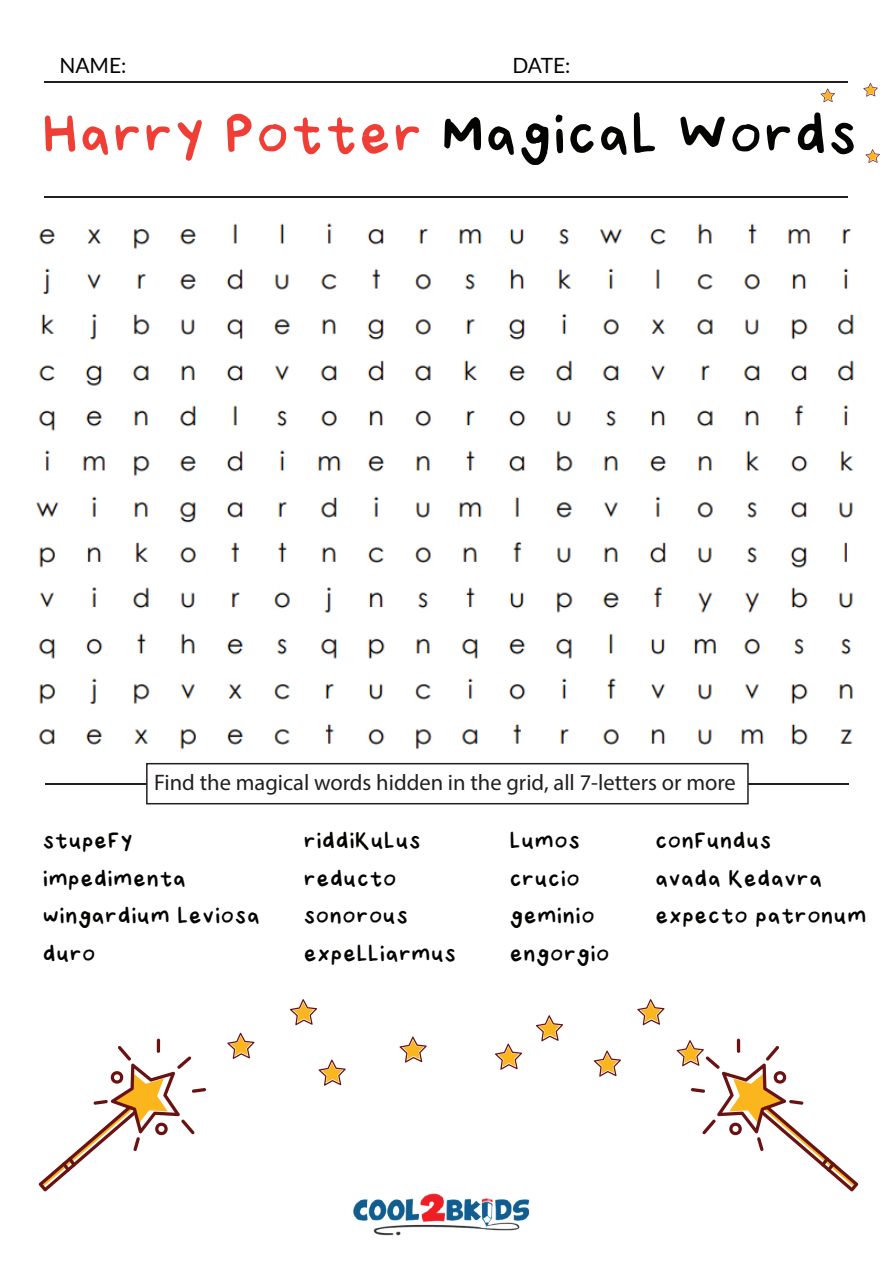
<style>
.page{position:relative;width:893px;height:1263px;background:#fff}
.page>*{position:absolute;margin:0;border:0;box-sizing:border-box;transform-origin:0 0}
.t1{font:70.5px "Kids Corner";color:#040503}
.t2{font:28.5px/37.5px "Kids Corner";color:#040503}
.t3{font:22.5px "Myriad Pro";color:#231f20}
.t4{font:21px "Lato";color:#040503}
.s1{color:#ee3e35}
</style>
<div class="page">
<hr style="left:46px;top:783px;width:803px;height:1px;background:#231f20">
<hr style="left:45px;top:196px;width:803px;height:1px;background:#231f20">
<hr style="left:45px;top:81px;width:803px;height:1px;background:#231f20">
<img style="left:353px;top:1193px;width:177px;height:43px">
<svg style="left:290px;top:999px;width:27px;height:26px"></svg>
<svg style="left:227px;top:1033px;width:28px;height:26px"></svg>
<svg style="left:318px;top:1059px;width:28px;height:27px"></svg>
<svg style="left:399px;top:1036px;width:28px;height:27px"></svg>
<svg style="left:495px;top:1043px;width:27px;height:27px"></svg>
<svg style="left:536px;top:1015px;width:27px;height:26px"></svg>
<svg style="left:594px;top:1050px;width:27px;height:27px"></svg>
<svg style="left:637px;top:999px;width:27px;height:26px"></svg>
<svg style="left:39px;top:1039px;width:167px;height:152px"></svg>
<svg style="left:677px;top:1039px;width:181px;height:152px"></svg>
<svg style="left:863px;top:83px;width:15px;height:14px"></svg>
<svg style="left:821px;top:89px;width:14px;height:13px"></svg>
<svg style="left:866px;top:149px;width:14px;height:14px"></svg>
<img style="left:36px;top:223px;width:818px;height:540px">
<div style="left:146px;top:763px;width:603px;height:41px;background:#fff;border:2px solid #231f20"></div>
<p class="t4" style="left:59px;top:50px;width:69px">NAME:</p>
<p class="t4" style="left:512px;top:50px;width:60px">DATE:</p>
<h1 class="t1" style="left:41px;top:108px;width:818px"><span class="s1">Harry Potter</span> Magical Words</h1>
<p class="t3" style="left:154px;top:769px;width:583px">Find the magical words hidden in the grid, all 7-letters or more</p>
<p class="t2" style="left:42px;top:823px;width:219px">stupefy impedimenta wingardium leviosa duro</p>
<p class="t2" style="left:303px;top:823px;width:154px">riddikulus reducto sonorous expelliarmus</p>
<p class="t2" style="left:509px;top:823px;width:102px">lumos crucio geminio engorgio</p>
<p class="t2" style="left:655px;top:823px;width:213px">confundus<br>avada kedavra expecto patronum</p>
</div>
